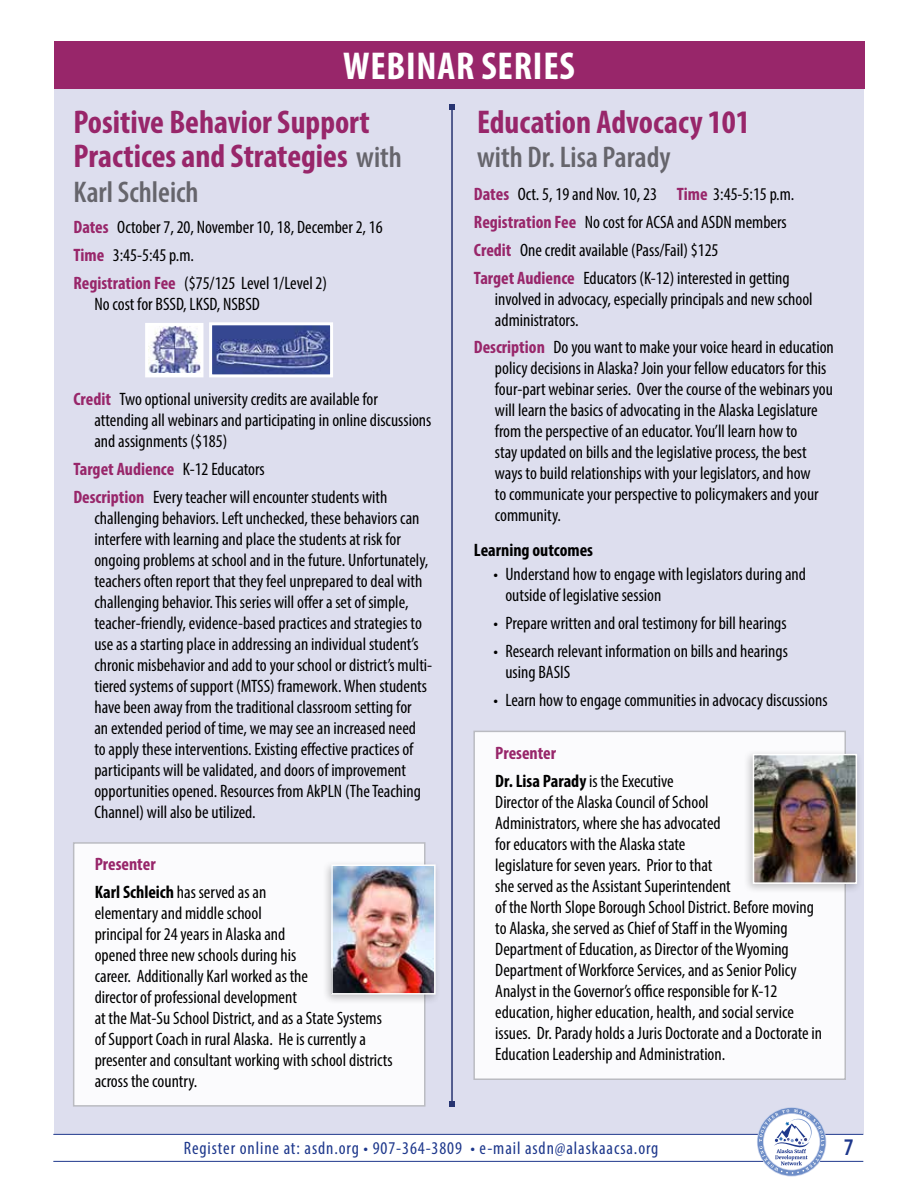
<style>
.page{position:relative;width:918px;height:1188px;background:#fff}
.page>*{position:absolute;margin:0;border:0;box-sizing:border-box;transform-origin:0 0}
.t1{font:700 condensed 39px "Myriad Pro";letter-spacing:.02em;color:#fff}
.t2{font:700 condensed 33px/34.5px "Myriad Pro";color:#98266a}
.t3{font:600 condensed 30px "Myriad Pro";color:#66656c}
.t4{font:600 condensed 24px "Myriad Pro";color:#1e388c}
.t5{font:condensed 18px/21px "Myriad Pro";color:#000}
.t6{font:condensed 18px "Myriad Pro";letter-spacing:.05em;color:#1e388c}
.t7{font:700 condensed 18px "Myriad Pro";color:#000}
.s1{font-weight:600;font-size:30px;color:#66656c}
.s2{font-weight:700;color:#98266a}
.s3{font-weight:700}
</style>
<div class="page">
<div style="left:54px;top:79px;width:810px;height:1055px;background:#dddeee"></div>
<div style="left:73px;top:842px;width:353px;height:265px;background:#fff;border:2px solid #b6b7bc"></div>
<div style="left:54px;top:41px;width:810px;height:47px;background:#98266a"></div>
<hr style="left:451px;top:107px;width:2px;height:997px;background:#273471">
<svg style="left:449px;top:104px;width:6px;height:6px"></svg>
<svg style="left:449px;top:1101px;width:6px;height:6px"></svg>
<div style="left:321px;top:860px;width:120px;height:145px;background:#000;opacity:.23"></div>
<img style="left:334px;top:867px;width:99px;height:125px">
<div style="left:331px;top:864px;width:105px;height:131px;border:2px solid #fff"></div>
<img style="left:149px;top:327px;width:50px;height:46px">
<div style="left:145px;top:323px;width:58px;height:54px;border:3px solid #fff"></div>
<img style="left:213px;top:326px;width:116px;height:47px">
<div style="left:209px;top:322px;width:124px;height:55px;border:3px solid #fff"></div>
<div style="left:473px;top:731px;width:373px;height:349px;background:#fff;border:2px solid #b6b7bc"></div>
<div style="left:743px;top:749px;width:120px;height:146px;background:#000;opacity:.23"></div>
<img style="left:756px;top:757px;width:98px;height:124px">
<div style="left:753px;top:754px;width:104px;height:130px;border:2px solid #fff"></div>
<hr style="left:53px;top:1134px;width:810px;height:1px;background:#1e388c">
<hr style="left:53px;top:1161px;width:810px;height:1px;background:#1e388c">
<svg style="left:759px;top:1109px;width:65px;height:65px"></svg>
<h1 class="t1" style="left:343px;top:41px;width:233px">WEBINAR SERIES</h1>
<h2 class="t2" style="left:73px;top:104px;width:330px">Positive Behavior Support<br>Practices and Strategies <span class="s1">with</span></h2>
<h3 class="t3" style="left:73px;top:173px;width:127px">Karl Schleich</h3>
<h2 class="t2" style="left:477px;top:104px;width:274px">Education Advocacy 101</h2>
<h3 class="t3" style="left:477px;top:139px;width:195px">with Dr. Lisa Parady</h3>
<p class="t5" style="left:474px;top:180px;width:322px;line-height:27.8px"><span class="s2">Dates</span> Oct. 5, 19 and Nov. 10, 23 <span class="s2">Time</span> 3:45-5:15 p.m.<br><span class="s2">Registration Fee</span> No cost for ACSA and ASDN members <span class="s2">Credit</span> One credit available (Pass/Fail) $125<br><span class="s2">Target Audience</span> Educators (K-12) interested in getting</p>
<p class="t5" style="left:495px;top:288px;width:319px">involved in advocacy, especially principals and new school administrators.</p>
<p class="t5" style="left:495px;top:337px;width:340px;text-indent:-21px"><span class="s2">Description</span> Do you want to make your voice heard in education policy decisions in Alaska? Join your fellow educators for this four-part webinar series. Over the course of the webinars you will learn the basics of advocating in the Alaska Legislature from the perspective of an educator. You’ll learn how to<br>stay updated on bills and the legislative process, the best ways to build relationships with your legislators, and how<br>to communicate your perspective to policymakers and your community.</p>
<p class="t7" style="left:474px;top:539px;width:121px">Learning outcomes</p>
<p class="t5" style="left:505px;top:564px;width:302px;text-indent:-12px">• Understand how to engage with legislators during and outside of legislative session</p>
<p class="t5" style="left:493px;top:613px;width:295px">• Prepare written and oral testimony for bill hearings</p>
<p class="t5" style="left:505px;top:640px;width:284px;text-indent:-12px">• Research relevant information on bills and hearings using BASIS</p>
<p class="t5" style="left:493px;top:689px;width:336px">• Learn how to engage communities in advocacy discussions</p>
<p class="t5" style="left:73px;top:213px;width:311px;line-height:27.8px"><span class="s2">Dates</span> October 7, 20, November 10, 18, December 2, 16<br><span class="s2">Time</span> 3:45-5:45 p.m.<br><span class="s2">Registration Fee</span> ($75/125 Level 1/Level 2)</p>
<p class="t5" style="left:94px;top:293px;width:167px">No cost for BSSD, LKSD, NSBSD</p>
<p class="t5" style="left:94px;top:388px;width:338px;text-indent:-21px"><span class="s2">Credit</span> Two optional university credits are available for attending all webinars and participating in online discussions and assignments ($185)</p>
<p class="t5" style="left:73px;top:455px;width:316px;line-height:27.8px"><span class="s2">Target Audience</span> K-12 Educators<br><span class="s2">Description</span> Every teacher will encounter students with</p>
<p class="t5" style="left:94px;top:507px;width:339px">challenging behaviors. Left unchecked, these behaviors can interfere with learning and place the students at risk for ongoing problems at school and in the future. Unfortunately, teachers often report that they feel unprepared to deal with challenging behavior. This series will offer a set of simple, teacher-friendly, evidence-based practices and strategies to use as a starting place in addressing an individual student’s chronic misbehavior and add to your school or district’s multi&shy;tiered systems of support (MTSS) framework. When students have been away from the traditional classroom setting for<br>an extended period of time, we may see an increased need<br>to apply these interventions. Existing effective practices of participants will be validated, and doors of improvement opportunities opened. Resources from AkPLN (The Teaching Channel) will also be utilized.</p>
<p class="t5" style="left:495px;top:739px;width:180px;line-height:27.8px"><span class="s2">Presenter<br></span><span class="s3">Dr. Lisa Parady</span> is the Executive</p>
<p class="t5" style="left:495px;top:791px;width:328px">Director of the Alaska Council of School<br>Administrators, where she has advocated<br>for educators with the Alaska state<br>legislature for seven years. Prior to that<br>she served as the Assistant Superintendent<br>of the North Slope Borough School District. Before moving to Alaska, she served as Chief of Staff in the Wyoming Department of Education, as Director of the Wyoming Department of Workforce Services, and as Senior Policy Analyst in the Governor’s office responsible for K-12 education, higher education, health, and social service issues. Dr. Parady holds a Juris Doctorate and a Doctorate in Education Leadership and Administration.</p>
<p class="t5" style="left:95px;top:850px;width:173px;line-height:27.8px"><span class="s2">Presenter<br></span><span class="s3">Karl Schleich</span> has served as an</p>
<p class="t5" style="left:95px;top:903px;width:299px">elementary and middle school<br>principal for 24 years in Alaska and<br>opened three new schools during his<br>career. Additionally Karl worked as the<br>director of professional development<br>at the Mat-Su School District, and as a State Systems of Support Coach in rural Alaska. He is currently a presenter and consultant working with school districts across the country.</p>
<p class="t6" style="left:184px;top:1137px;width:476px">Register online at: asdn.org • 907-364-3809 • e-mail asdn@alaskaacsa.org</p>
<h3 class="t4" style="left:844px;top:1132px;width:11px">7</h3>
</div>
